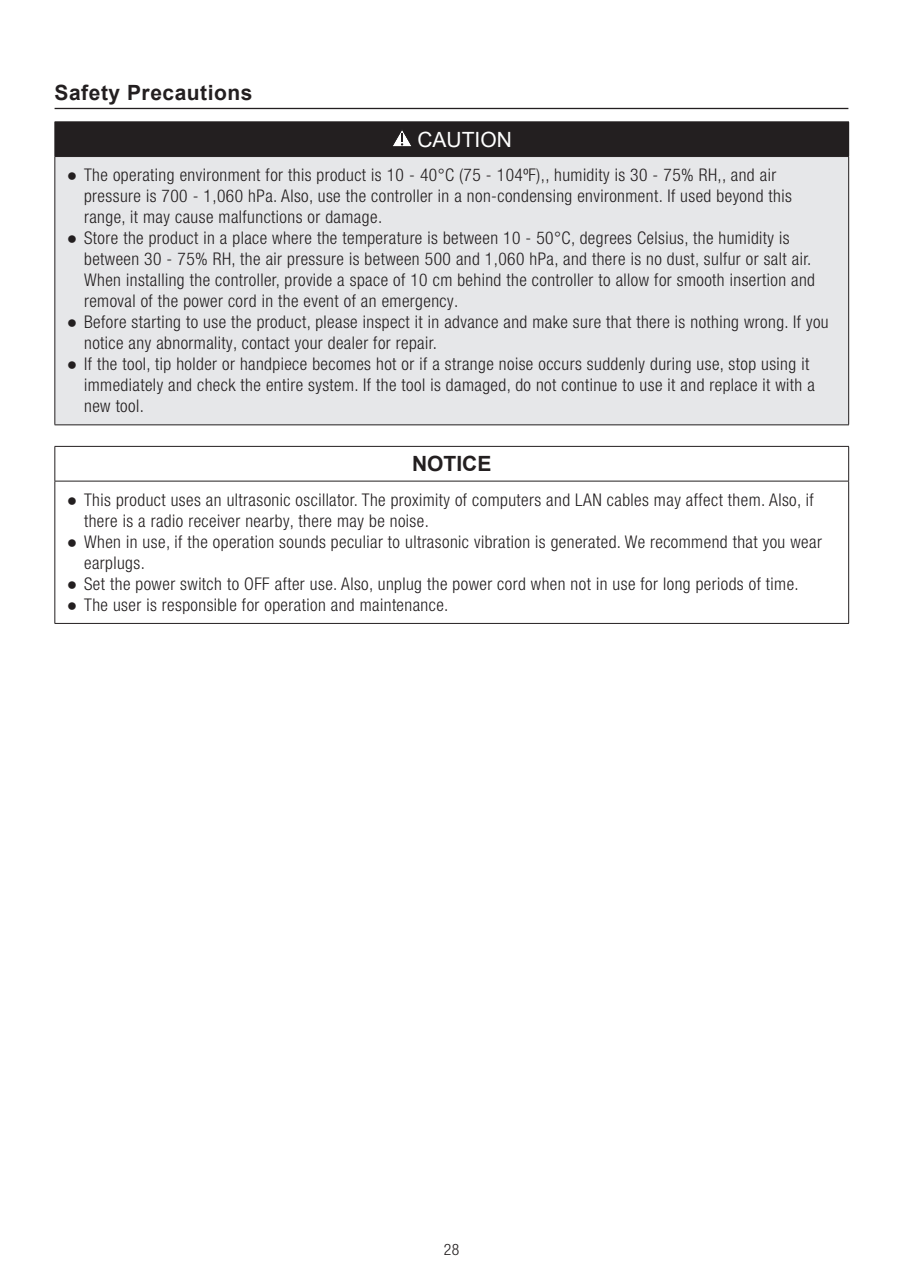
<style>
.page{position:relative;width:903px;height:1275px;background:#fff}
.page>*{position:absolute;margin:0;border:0;box-sizing:border-box;transform-origin:0 0}
.t1{font:700 21px "Arial";letter-spacing:.025em;color:#231f20}
.t2{font:21px "Arial";color:#fff}
.t3{font:300 condensed 17.5px/21px "Helvetica Neue LT Pro";letter-spacing:.025em;color:#231f20}
.t4{font:300 condensed 15.75px "Helvetica Neue LT Pro";color:#231f20}
.s1{font-family:"Arial";font-weight:400;font-stretch:normal}
</style>
<div class="page">
<hr style="left:55px;top:108px;width:793px;height:1px;background:#231f20">
<div style="left:55px;top:122px;width:794px;height:35px;background:#231f20"></div>
<div style="left:55px;top:157px;width:794px;height:268px;background:#e6e7e9"></div>
<hr style="left:55px;top:157px;width:1px;height:268px;background:#231f20">
<hr style="left:848px;top:157px;width:1px;height:268px;background:#231f20">
<hr style="left:55px;top:425px;width:794px;height:1px;background:#231f20">
<svg style="left:393px;top:130px;width:18px;height:17px"></svg>
<hr style="left:55px;top:446px;width:794px;height:1px;background:#231f20">
<hr style="left:55px;top:447px;width:1px;height:34px;background:#231f20">
<hr style="left:848px;top:447px;width:1px;height:34px;background:#231f20">
<hr style="left:55px;top:481px;width:794px;height:1px;background:#231f20">
<hr style="left:55px;top:481px;width:1px;height:142px;background:#231f20">
<hr style="left:848px;top:481px;width:1px;height:142px;background:#231f20">
<hr style="left:55px;top:623px;width:794px;height:1px;background:#231f20">
<p class="t1" style="left:55px;top:78px;width:199px">Safety Precautions</p>
<p class="t2" style="left:417px;top:125px;width:96px">CAUTION</p>
<p class="t3" style="left:84px;top:165px;width:709px;text-indent:-17px"><span class="s1">●</span> The operating environment for this product is 10 - 40°C (75 - 104ºF),, humidity is 30 - 75% RH,, and air pressure is 700 - 1,060 hPa. Also, use the controller in a non-condensing environment. If used beyond this range, it may cause malfunctions or damage.</p>
<p class="t3" style="left:84px;top:228px;width:732px;text-indent:-17px"><span class="s1">●</span> Store the product in a place where the temperature is between 10 - 50°C, degrees Celsius, the humidity is between 30 - 75% RH, the air pressure is between 500 and 1,060 hPa, and there is no dust, sulfur or salt air.<br>When installing the controller, provide a space of 10 cm behind the controller to allow for smooth insertion and removal of the power cord in the event of an emergency.</p>
<p class="t3" style="left:84px;top:312px;width:746px;text-indent:-17px"><span class="s1">●</span> Before starting to use the product, please inspect it in advance and make sure that there is nothing wrong. If you notice any abnormality, contact your dealer for repair.</p>
<p class="t3" style="left:84px;top:354px;width:732px;text-indent:-17px"><span class="s1">●</span> If the tool, tip holder or handpiece becomes hot or if a strange noise occurs suddenly during use, stop using it immediately and check the entire system. If the tool is damaged, do not continue to use it and replace it with a new tool.</p>
<p class="t1" style="left:412px;top:449px;width:81px">NOTICE</p>
<p class="t3" style="left:84px;top:489px;width:731px;text-indent:-17px"><span class="s1">●</span> This product uses an ultrasonic oscillator. The proximity of computers and LAN cables may affect them. Also, if there is a radio receiver nearby, there may be noise.</p>
<p class="t3" style="left:84px;top:531px;width:739px;text-indent:-17px"><span class="s1">●</span> When in use, if the operation sounds peculiar to ultrasonic vibration is generated. We recommend that you wear earplugs.</p>
<p class="t3" style="left:67px;top:573px;width:730px"><span class="s1">●</span> Set the power switch to OFF after use. Also, unplug the power cord when not in use for long periods of time.</p>
<p class="t3" style="left:67px;top:594px;width:380px"><span class="s1">●</span> The user is responsible for operation and maintenance.</p>
<p class="t4" style="left:444px;top:1240px;width:17px">28</p>
</div>
